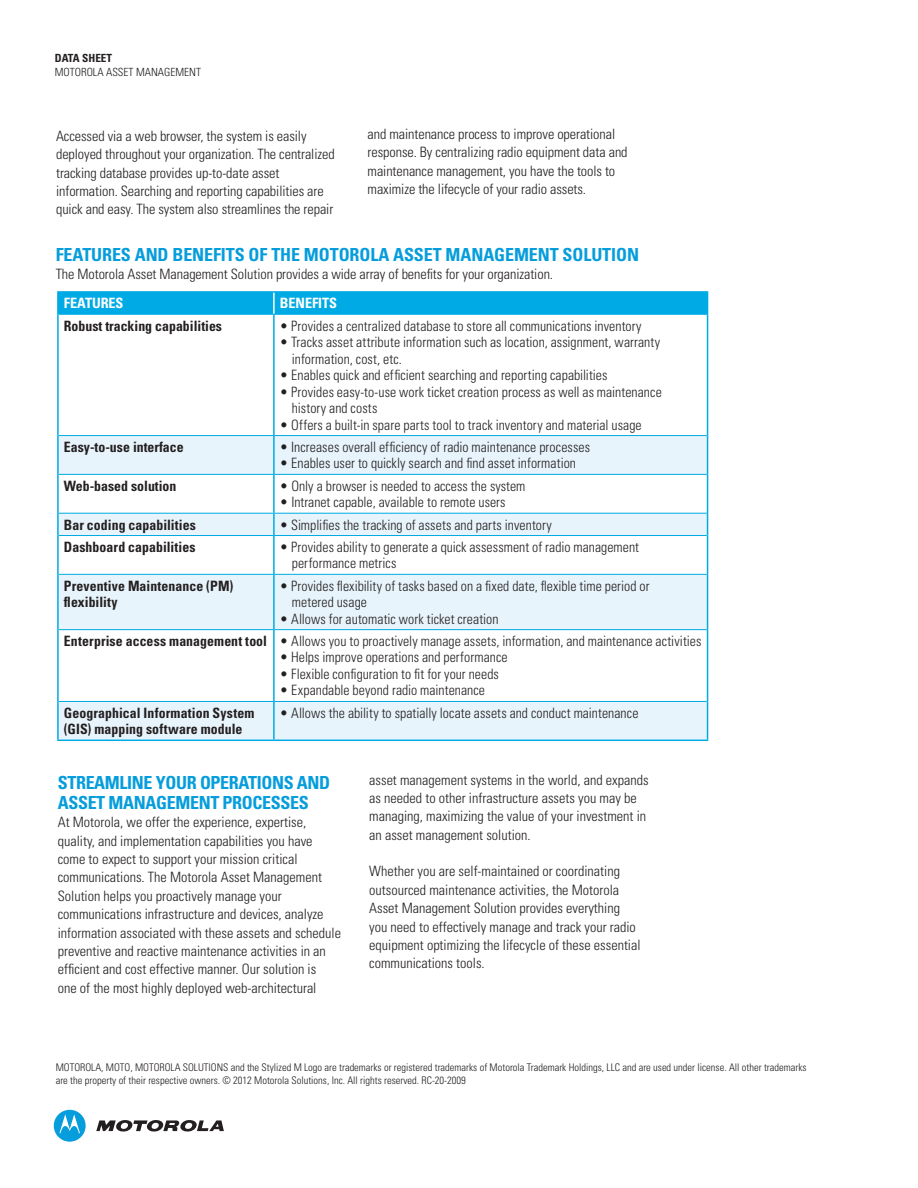
<style>
.page{position:relative;width:918px;height:1188px;background:#fff}
.page>*{position:absolute;margin:0;border:0;box-sizing:border-box;transform-origin:0 0}
.Body_Head{font:700 condensed 18px/20.2px "Univers LT Std";letter-spacing:-.015em;color:#069ddc}
.Body_copy{font:300 condensed 14.25px/18.3px "Univers LT Std";color:#231f20}
.Body_copy-2{font:700 condensed 14.25px/16.5px "Univers LT Std";letter-spacing:.005em;color:#231f20}
.Body_Head-2{font:300 condensed 14.25px "Univers LT Std";letter-spacing:-.005em;color:#231f20}
.Body_copy-3{font:700 condensed 14.25px "Univers LT Std";letter-spacing:-.005em;color:#fff}
.Data_sheet_header{font:300 condensed 11.25px "Univers LT Std";color:#231f20}
.Data_sheet_header-2{font:700 condensed 11.25px "Univers LT Std";color:#231f20}
.Legal_disclaimer{font:300 condensed 10.5px/13.5px "Univers LT Std";color:#231f20}
</style>
<div class="page">
<svg style="left:54px;top:1110px;width:32px;height:32px"></svg>
<svg style="left:96px;top:1120px;width:128px;height:12px"></svg>
<svg style="left:59px;top:436px;width:648px;height:304px;fill:#e8f4fb"></svg>
<hr style="left:57px;top:291px;width:217px;height:2px;background:#00aae4">
<hr style="left:57px;top:293px;width:2px;height:21px;background:#00aae4">
<hr style="left:274px;top:291px;width:434px;height:2px;background:#00aae4">
<div style="left:59px;top:292px;width:649px;height:22px;background:#00aae4"></div>
<hr style="left:57px;top:314px;width:2px;height:122px;background:#00aae4">
<hr style="left:273px;top:315px;width:2px;height:120px;background:#00aae4">
<hr style="left:707px;top:314px;width:1px;height:122px;background:#00aae4">
<hr style="left:57px;top:436px;width:2px;height:38px;background:#00aae4">
<hr style="left:273px;top:436px;width:2px;height:38px;background:#00aae4">
<hr style="left:707px;top:436px;width:1px;height:38px;background:#00aae4">
<hr style="left:57px;top:474px;width:2px;height:39px;background:#00aae4">
<hr style="left:273px;top:475px;width:2px;height:38px;background:#00aae4">
<hr style="left:707px;top:474px;width:1px;height:39px;background:#00aae4">
<hr style="left:57px;top:513px;width:2px;height:23px;background:#00aae4">
<hr style="left:273px;top:514px;width:2px;height:21px;background:#00aae4">
<svg style="left:707px;top:513px;width:1px;height:23px"></svg>
<hr style="left:57px;top:536px;width:2px;height:38px;background:#00aae4">
<hr style="left:273px;top:536px;width:2px;height:38px;background:#00aae4">
<hr style="left:707px;top:536px;width:1px;height:38px;background:#00aae4">
<hr style="left:57px;top:574px;width:2px;height:56px;background:#00aae4">
<hr style="left:273px;top:575px;width:2px;height:54px;background:#00aae4">
<hr style="left:707px;top:574px;width:1px;height:56px;background:#00aae4">
<hr style="left:57px;top:630px;width:2px;height:71px;background:#00aae4">
<hr style="left:273px;top:630px;width:2px;height:71px;background:#00aae4">
<hr style="left:707px;top:630px;width:1px;height:71px;background:#00aae4">
<hr style="left:57px;top:701px;width:2px;height:39px;background:#00aae4">
<hr style="left:273px;top:702px;width:2px;height:38px;background:#00aae4">
<hr style="left:707px;top:701px;width:1px;height:39px;background:#00aae4">
<hr style="left:57px;top:740px;width:217px;height:1px;background:#00aae4">
<hr style="left:274px;top:740px;width:434px;height:1px;background:#00aae4">
<hr style="left:273px;top:293px;width:2px;height:21px;background:#fff">
<hr style="left:59px;top:314px;width:215px;height:1px;background:#00aae4">
<hr style="left:274px;top:314px;width:433px;height:1px;background:#00aae4">
<hr style="left:59px;top:435px;width:215px;height:1px;background:#00aae4">
<hr style="left:274px;top:435px;width:433px;height:1px;background:#00aae4">
<hr style="left:59px;top:474px;width:215px;height:1px;background:#00aae4">
<hr style="left:274px;top:474px;width:433px;height:1px;background:#00aae4">
<hr style="left:59px;top:513px;width:215px;height:1px;background:#00aae4">
<hr style="left:274px;top:513px;width:433px;height:1px;background:#00aae4">
<hr style="left:59px;top:535px;width:215px;height:1px;background:#00aae4">
<hr style="left:274px;top:535px;width:433px;height:1px;background:#00aae4">
<hr style="left:59px;top:574px;width:215px;height:1px;background:#00aae4">
<hr style="left:274px;top:574px;width:433px;height:1px;background:#00aae4">
<hr style="left:59px;top:629px;width:215px;height:1px;background:#00aae4">
<hr style="left:274px;top:629px;width:433px;height:1px;background:#00aae4">
<hr style="left:59px;top:701px;width:215px;height:1px;background:#00aae4">
<hr style="left:274px;top:701px;width:433px;height:1px;background:#00aae4">
<p class="Data_sheet_header-2" style="left:55px;top:51px;width:59px">DATA SHEET</p>
<p class="Data_sheet_header" style="left:55px;top:65px;width:148px">MOTOROLA ASSET MANAGEMENT</p>
<p class="Body_copy" style="left:56px;top:127px;width:280px">Accessed via a web browser, the system is easily deployed throughout your organization. The centralized tracking database provides up-to-date asset information. Searching and reporting capabilities are quick and easy. The system also streamlines the repair</p>
<p class="Body_copy" style="left:368px;top:125px;width:261px">and maintenance process to improve operational response. By centralizing radio equipment data and maintenance management, you have the tools to maximize the lifecycle of your radio assets.</p>
<p class="Body_Head" style="left:56px;top:244px;width:585px">FEATURES AND BENEFITS OF THE MOTOROLA ASSET MANAGEMENT SOLUTION</p>
<p class="Body_Head-2" style="left:56px;top:266px;width:499px">The Motorola Asset Management Solution provides a wide array of benefits for your organization.</p>
<p class="Body_copy-3" style="left:64px;top:294px;width:61px">FEATURES</p>
<p class="Body_copy-3" style="left:280px;top:294px;width:59px">BENEFITS</p>
<p class="Body_copy-2" style="left:64px;top:317px;width:160px">Robust tracking capabilities</p>
<p class="Body_copy" style="left:280px;top:316px;width:363px">• Provides a centralized database to store all communications inventory</p>
<p class="Body_copy" style="left:292px;top:334px;width:370px;line-height:16.5px;text-indent:-12px">• Tracks asset attribute information such as location, assignment, warranty information, cost, etc.</p>
<p class="Body_copy" style="left:280px;top:366px;width:329px">• Enables quick and efficient searching and reporting capabilities</p>
<p class="Body_copy" style="left:292px;top:383px;width:371px;line-height:16.5px;text-indent:-12px">• Provides easy-to-use work ticket creation process as well as maintenance history and costs</p>
<p class="Body_copy" style="left:280px;top:415px;width:363px">• Offers a built-in spare parts tool to track inventory and material usage</p>
<p class="Body_copy-2" style="left:64px;top:439px;width:121px">Easy-to-use interface</p>
<p class="Body_copy" style="left:280px;top:438px;width:312px">• Increases overall efficiency of radio maintenance processes</p>
<p class="Body_copy" style="left:280px;top:454px;width:298px">• Enables user to quickly search and find asset information</p>
<p class="Body_copy-2" style="left:64px;top:477px;width:114px">Web-based solution</p>
<p class="Body_copy" style="left:280px;top:477px;width:247px">• Only a browser is needed to access the system</p>
<p class="Body_copy" style="left:280px;top:493px;width:227px">• Intranet capable, available to remote users</p>
<p class="Body_copy-2" style="left:64px;top:516px;width:134px">Bar coding capabilities</p>
<p class="Body_copy" style="left:280px;top:515px;width:274px">• Simplifies the tracking of assets and parts inventory</p>
<p class="Body_copy-2" style="left:64px;top:538px;width:133px">Dashboard capabilities</p>
<p class="Body_copy" style="left:292px;top:539px;width:349px;line-height:16.5px;text-indent:-12px">• Provides ability to generate a quick assessment of radio management performance metrics</p>
<p class="Body_copy-2" style="left:64px;top:577px;width:171px">Preventive Maintenance (PM) flexibility</p>
<p class="Body_copy" style="left:292px;top:577px;width:359px;line-height:16.5px;text-indent:-12px">• Provides flexibility of tasks based on a fixed date, flexible time period or metered usage</p>
<p class="Body_copy" style="left:280px;top:609px;width:220px">• Allows for automatic work ticket creation</p>
<p class="Body_copy-2" style="left:64px;top:633px;width:205px">Enterprise access management tool</p>
<p class="Body_copy" style="left:280px;top:632px;width:423px">• Allows you to proactively manage assets, information, and maintenance activities</p>
<p class="Body_copy" style="left:280px;top:648px;width:229px">• Helps improve operations and performance</p>
<p class="Body_copy" style="left:280px;top:665px;width:221px">• Flexible configuration to fit for your needs</p>
<p class="Body_copy" style="left:280px;top:681px;width:207px">• Expandable beyond radio maintenance</p>
<p class="Body_copy-2" style="left:64px;top:704px;width:192px">Geographical Information System (GIS) mapping software module</p>
<p class="Body_copy" style="left:280px;top:704px;width:360px">• Allows the ability to spatially locate assets and conduct maintenance</p>
<p class="Body_Head" style="left:58px;top:772px;width:274px">STREAMLINE YOUR OPERATIONS AND<br>ASSET MANAGEMENT PROCESSES</p>
<p class="Body_copy" style="left:58px;top:813px;width:285px">At Motorola, we offer the experience, expertise, quality, and implementation capabilities you have come to expect to support your mission critical communications. The Motorola Asset Management Solution helps you proactively manage your communications infrastructure and devices, analyze information associated with these assets and schedule preventive and reactive maintenance activities in an efficient and cost effective manner. Our solution is<br>one of the most highly deployed web-architectural</p>
<p class="Body_copy" style="left:369px;top:770px;width:281px">asset management systems in the world, and expands as needed to other infrastructure assets you may be managing, maximizing the value of your investment in an asset management solution.</p>
<p class="Body_copy" style="left:369px;top:862px;width:273px">Whether you are self-maintained or coordinating outsourced maintenance activities, the Motorola Asset Management Solution provides everything you need to effectively manage and track your radio equipment optimizing the lifecycle of these essential communications tools.</p>
<p class="Legal_disclaimer" style="left:56px;top:1060px;width:752px">MOTOROLA, MOTO, MOTOROLA SOLUTIONS and the Stylized M Logo are trademarks or registered trademarks of Motorola Trademark Holdings, LLC and are used under license. All other trademarks are the property of their respective owners. © 2012 Motorola Solutions, Inc. All rights reserved. RC-20-2009</p>
</div>
